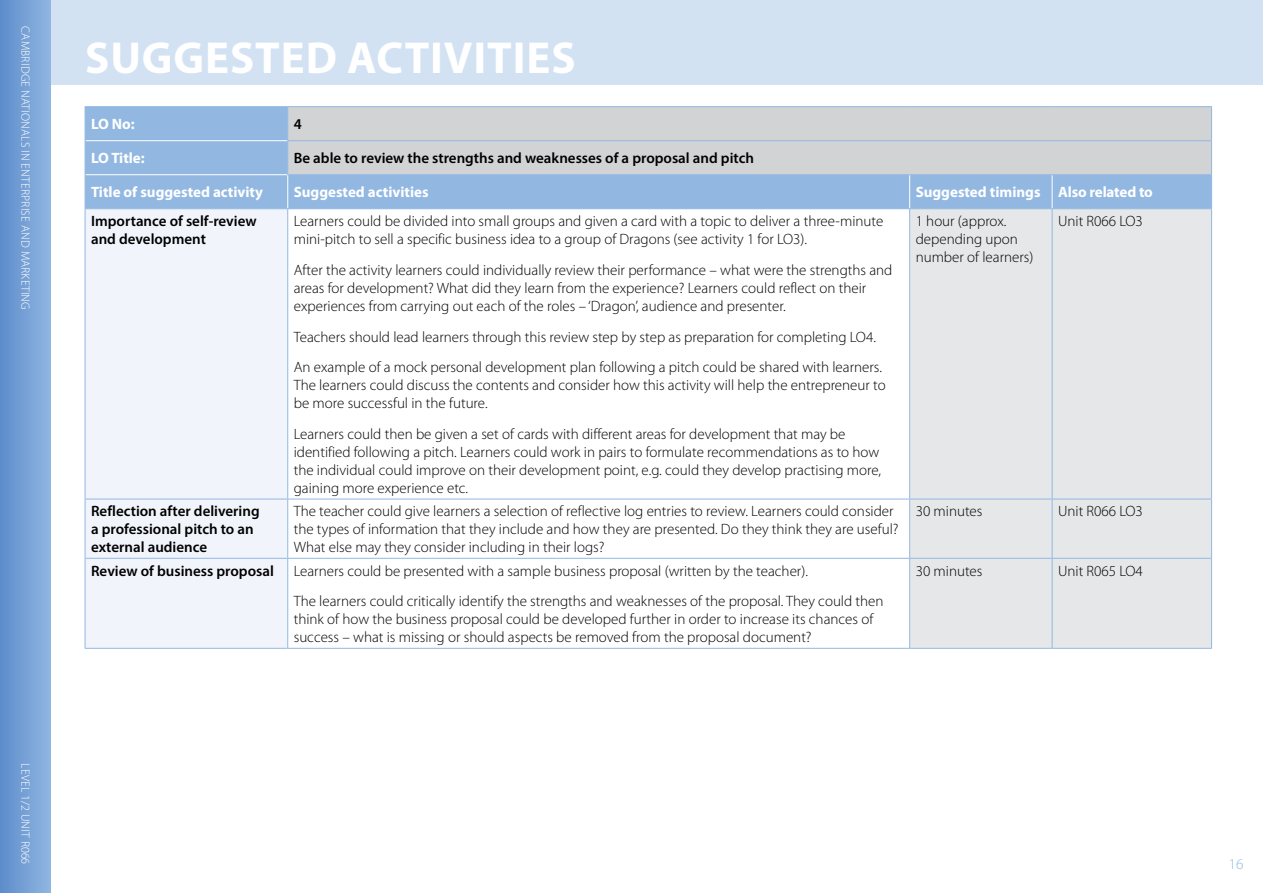
<style>
.page{position:relative;width:1263px;height:893px;background:#fff}
.page>*{position:absolute;margin:0;border:0;box-sizing:border-box;transform-origin:0 0}
.t1{font:700 45px "Myriad Pro";letter-spacing:.02em;color:#fff}
.Body_10pt{font:300 15px/18px "Myriad Pro";color:#000}
.Body_10pt-2{font:600 15px/18px "Myriad Pro";color:#000}
.Body_10pt-3{font:700 15px "Myriad Pro";color:#fff}
.t2{font:300 15px "Myriad Pro";color:#92b8e2}
.t3{font:300 12px "Myriad Pro";letter-spacing:.02em;color:#fff}
</style>
<div class="page">
<div style="left:0;top:0;width:51px;height:893px;background:linear-gradient(to right,#5d8ccc,#90b6e1)"></div>
<div style="left:51px;top:0;width:1212px;height:85px;background:#d3e2f3"></div>
<div style="left:86px;top:107px;width:1125px;height:101px;background:#92b8e2"></div>
<div style="left:288px;top:107px;width:923px;height:67px;background:#d1d3d4"></div>
<div style="left:86px;top:209px;width:201px;height:439px;background:#f1f4fb"></div>
<div style="left:910px;top:209px;width:301px;height:439px;background:#e6e7e8"></div>
<hr style="left:85px;top:140px;width:202px;height:1px;background:#fff">
<hr style="left:85px;top:174px;width:202px;height:1px;background:#fff">
<hr style="left:287px;top:175px;width:1px;height:33px;background:#fff">
<hr style="left:909px;top:175px;width:1px;height:33px;background:#fff">
<hr style="left:1052px;top:175px;width:1px;height:33px;background:#fff">
<hr style="left:85px;top:107px;width:1px;height:34px;background:#92b8e2">
<hr style="left:85px;top:106px;width:203px;height:1px;background:#92b8e2">
<hr style="left:287px;top:107px;width:1px;height:33px;background:#92b8e2">
<hr style="left:288px;top:106px;width:622px;height:1px;background:#92b8e2">
<hr style="left:910px;top:106px;width:142px;height:1px;background:#92b8e2">
<hr style="left:1052px;top:106px;width:160px;height:1px;background:#92b8e2">
<hr style="left:1211px;top:107px;width:1px;height:33px;background:#92b8e2">
<hr style="left:85px;top:141px;width:1px;height:34px;background:#92b8e2">
<hr style="left:287px;top:141px;width:1px;height:33px;background:#92b8e2">
<hr style="left:287px;top:140px;width:623px;height:1px;background:#92b8e2">
<hr style="left:910px;top:140px;width:142px;height:1px;background:#92b8e2">
<hr style="left:1052px;top:140px;width:160px;height:1px;background:#92b8e2">
<hr style="left:1211px;top:141px;width:1px;height:33px;background:#92b8e2">
<hr style="left:85px;top:175px;width:1px;height:33px;background:#92b8e2">
<hr style="left:287px;top:174px;width:623px;height:1px;background:#92b8e2">
<hr style="left:910px;top:174px;width:142px;height:1px;background:#92b8e2">
<hr style="left:1052px;top:174px;width:160px;height:1px;background:#92b8e2">
<hr style="left:1211px;top:175px;width:1px;height:33px;background:#92b8e2">
<hr style="left:85px;top:209px;width:1px;height:290px;background:#92b8e2">
<hr style="left:85px;top:208px;width:203px;height:1px;background:#92b8e2">
<hr style="left:287px;top:209px;width:1px;height:290px;background:#92b8e2">
<hr style="left:288px;top:208px;width:622px;height:1px;background:#92b8e2">
<hr style="left:909px;top:209px;width:1px;height:290px;background:#92b8e2">
<hr style="left:910px;top:208px;width:142px;height:1px;background:#92b8e2">
<hr style="left:1052px;top:209px;width:1px;height:290px;background:#92b8e2">
<hr style="left:1052px;top:208px;width:160px;height:1px;background:#92b8e2">
<hr style="left:1211px;top:209px;width:1px;height:290px;background:#92b8e2">
<hr style="left:85px;top:499px;width:1px;height:59px;background:#92b8e2">
<hr style="left:85px;top:499px;width:203px;height:1px;background:#92b8e2">
<hr style="left:287px;top:499px;width:1px;height:59px;background:#92b8e2">
<hr style="left:288px;top:499px;width:622px;height:1px;background:#92b8e2">
<hr style="left:909px;top:499px;width:1px;height:59px;background:#92b8e2">
<hr style="left:910px;top:499px;width:142px;height:1px;background:#92b8e2">
<hr style="left:1052px;top:499px;width:1px;height:59px;background:#92b8e2">
<hr style="left:1052px;top:499px;width:160px;height:1px;background:#92b8e2">
<hr style="left:1211px;top:499px;width:1px;height:59px;background:#92b8e2">
<hr style="left:85px;top:559px;width:1px;height:89px;background:#92b8e2">
<hr style="left:85px;top:558px;width:203px;height:1px;background:#92b8e2">
<hr style="left:287px;top:559px;width:1px;height:89px;background:#92b8e2">
<hr style="left:288px;top:558px;width:622px;height:1px;background:#92b8e2">
<hr style="left:909px;top:559px;width:1px;height:89px;background:#92b8e2">
<hr style="left:910px;top:558px;width:142px;height:1px;background:#92b8e2">
<hr style="left:1052px;top:559px;width:1px;height:89px;background:#92b8e2">
<hr style="left:1052px;top:558px;width:160px;height:1px;background:#92b8e2">
<hr style="left:1211px;top:559px;width:1px;height:89px;background:#92b8e2">
<hr style="left:85px;top:648px;width:203px;height:1px;background:#92b8e2">
<hr style="left:288px;top:648px;width:622px;height:1px;background:#92b8e2">
<hr style="left:910px;top:648px;width:142px;height:1px;background:#92b8e2">
<hr style="left:1052px;top:648px;width:160px;height:1px;background:#92b8e2">
<p class="t3" style="left:32px;top:26px;width:285px;rotate:90deg">CAMBRIDGE NATIONALS IN ENTERPRISE AND MARKETING</p>
<p class="t3" style="left:32px;top:763px;width:103px;rotate:90deg">LEVEL 1/2 UNIT R066</p>
<p class="t1" style="left:85px;top:28px;width:492px">SUGGESTED ACTIVITIES</p>
<p class="Body_10pt-3" style="left:91px;top:114px;width:45px">LO No:</p>
<p class="Body_10pt-2" style="left:294px;top:115px;width:10px">4</p>
<p class="Body_10pt-3" style="left:91px;top:148px;width:55px">LO Title:</p>
<p class="Body_10pt-2" style="left:294px;top:149px;width:462px">Be able to review the strengths and weaknesses of a proposal and pitch</p>
<p class="Body_10pt-3" style="left:91px;top:183px;width:173px">Title of suggested activity</p>
<p class="Body_10pt-3" style="left:294px;top:183px;width:136px">Suggested activities</p>
<p class="Body_10pt-3" style="left:916px;top:183px;width:126px">Suggested timings</p>
<p class="Body_10pt-3" style="left:1058px;top:183px;width:96px">Also related to</p>
<p class="Body_10pt-2" style="left:91px;top:212px;width:167px">Importance of self-review and development</p>
<p class="Body_10pt" style="left:294px;top:212px;width:591px">Learners could be divided into small groups and given a card with a topic to deliver a three-minute mini-pitch to sell a specific business idea to a group of Dragons (see activity 1 for LO3).</p>
<p class="Body_10pt" style="left:294px;top:261px;width:600px">After the activity learners could individually review their performance – what were the strengths and areas for development? What did they learn from the experience? Learners could reflect on their experiences from carrying out each of the roles – ‘Dragon’, audience and presenter.</p>
<p class="Body_10pt" style="left:294px;top:328px;width:584px">Teachers should lead learners through this review step by step as preparation for completing LO4.</p>
<p class="Body_10pt" style="left:294px;top:358px;width:593px">An example of a mock personal development plan following a pitch could be shared with learners.<br>The learners could discuss the contents and consider how this activity will help the entrepreneur to be more successful in the future.</p>
<p class="Body_10pt" style="left:294px;top:425px;width:589px">Learners could then be given a set of cards with different areas for development that may be identified following a pitch. Learners could work in pairs to formulate recommendations as to how the individual could improve on their development point, e.g. could they develop practising more, gaining more experience etc.</p>
<p class="Body_10pt" style="left:916px;top:212px;width:119px">1 hour (approx. depending upon number of learners)</p>
<p class="Body_10pt" style="left:1058px;top:212px;width:86px">Unit R066 LO3</p>
<p class="Body_10pt-2" style="left:91px;top:502px;width:170px">Reflection after delivering a professional pitch to an external audience</p>
<p class="Body_10pt" style="left:294px;top:502px;width:606px">The teacher could give learners a selection of reflective log entries to review. Learners could consider the types of information that they include and how they are presented. Do they think they are useful?<br>What else may they consider including in their logs?</p>
<p class="Body_10pt" style="left:916px;top:502px;width:68px">30 minutes</p>
<p class="Body_10pt" style="left:1058px;top:502px;width:86px">Unit R066 LO3</p>
<p class="Body_10pt-2" style="left:91px;top:561px;width:184px">Review of business proposal</p>
<p class="Body_10pt" style="left:294px;top:562px;width:516px">Learners could be presented with a sample business proposal (written by the teacher).</p>
<p class="Body_10pt" style="left:294px;top:593px;width:591px">The learners could critically identify the strengths and weaknesses of the proposal. They could then think of how the business proposal could be developed further in order to increase its chances of success – what is missing or should aspects be removed from the proposal document?</p>
<p class="Body_10pt" style="left:916px;top:562px;width:68px">30 minutes</p>
<p class="Body_10pt" style="left:1058px;top:562px;width:86px">Unit R065 LO4</p>
<p class="t2" style="left:1229px;top:855px;width:16px">16</p>
</div>
